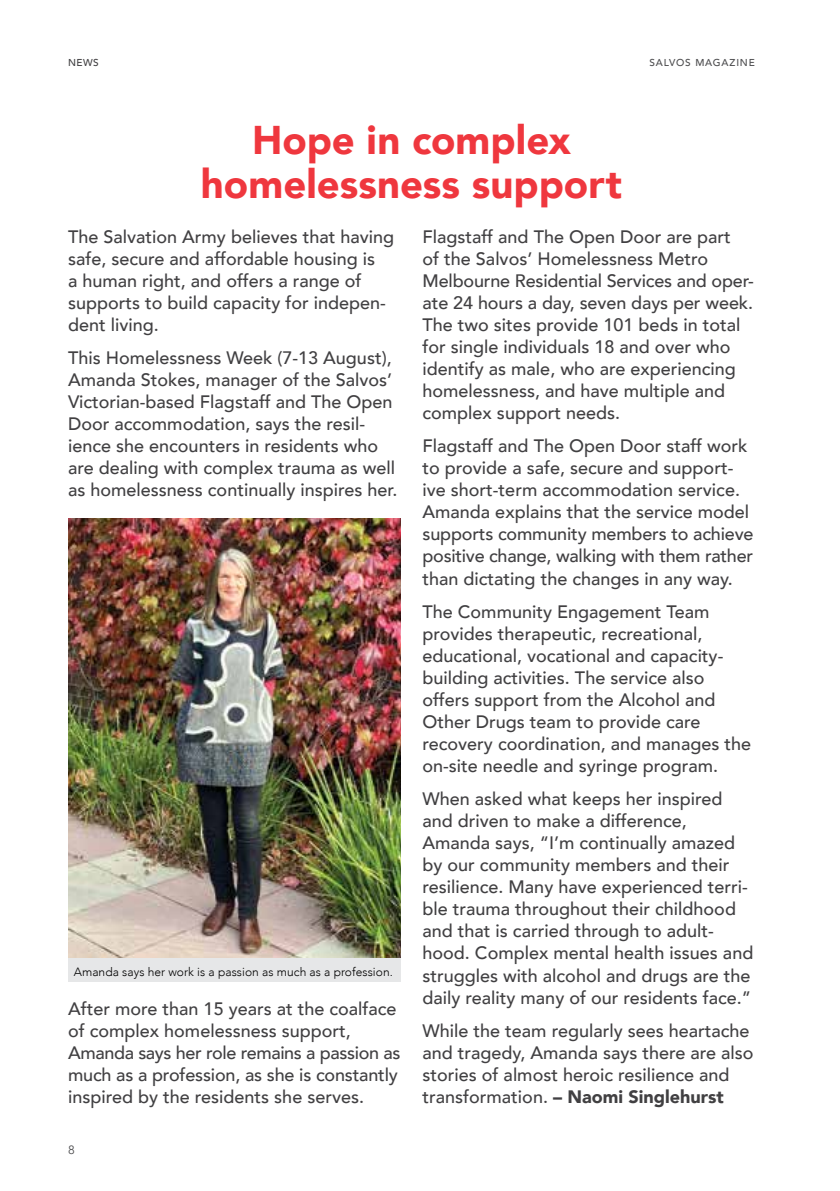
<style>
.page{position:relative;width:840px;height:1191px;background:#fff}
.page>*{position:absolute;margin:0;border:0;box-sizing:border-box;transform-origin:0 0}
.t1{font:900 40px/44px "Avenir";color:#ef373e;text-align:center}
.t2{font:500 18px/22px "Avenir";color:#414042}
.t3{font:300 12px "Avenir";letter-spacing:.005em;color:#000}
.t4{font:12px "Avenir";color:#4d4d4f}
.t5{font:500 10px "Avenir";letter-spacing:.08em;color:#4d4d4f}
.t6{font:500 10px "Avenir";color:#414042}
.s1{font-weight:900}
</style>
<div class="page">
<img style="left:68px;top:518px;width:332px;height:440px">
<div style="left:68px;top:958px;width:332px;height:23px;background:#e6e7e8"></div>
<p class="t6" style="left:68px;top:54px;width:32px">NEWS</p>
<h1 class="t1" style="left:201px;top:117px;width:422px">Hope in complex homelessness support</h1>
<p class="t5" style="left:649px;top:54px;width:107px">SALVOS MAGAZINE</p>
<p class="t2" style="left:68px;top:224px;width:327px">The Salvation Army believes that having safe, secure and affordable housing is<br>a human right, and offers a range of supports to build capacity for indepen&shy;dent living.</p>
<p class="t2" style="left:68px;top:346px;width:331px">This Homelessness Week (7-13 August), Amanda Stokes, manager of the Salvos’ Victorian-based Flagstaff and The Open Door accommodation, says the resil&shy;ience she encounters in residents who are dealing with complex trauma as well as homelessness continually inspires her.</p>
<p class="t3" style="left:74px;top:964px;width:320px">Amanda says her work is a passion as much as a profession.</p>
<p class="t2" style="left:68px;top:996px;width:333px">After more than 15 years at the coalface of complex homelessness support, Amanda says her role remains a passion as much as a profession, as she is constantly inspired by the residents she serves.</p>
<p class="t4" style="left:68px;top:1142px;width:8px">8</p>
<p class="t2" style="left:422px;top:224px;width:333px">Flagstaff and The Open Door are part<br>of the Salvos’ Homelessness Metro Melbourne Residential Services and oper&shy;ate 24 hours a day, seven days per week.<br>The two sites provide 101 beds in total for single individuals 18 and over who identify as male, who are experiencing homelessness, and have multiple and complex support needs.</p>
<p class="t2" style="left:422px;top:434px;width:332px">Flagstaff and The Open Door staff work to provide a safe, secure and support&shy;ive short-term accommodation service.<br>Amanda explains that the service model supports community members to achieve positive change, walking with them rather than dictating the changes in any way.</p>
<p class="t2" style="left:422px;top:599px;width:330px">The Community Engagement Team provides therapeutic, recreational, educational, vocational and capacity&shy;building activities. The service also offers support from the Alcohol and Other Drugs team to provide care recovery coordination, and manages the on-site needle and syringe program.</p>
<p class="t2" style="left:422px;top:787px;width:332px">When asked what keeps her inspired and driven to make a difference, Amanda says, “I’m continually amazed by our community members and their resilience. Many have experienced terri&shy;ble trauma throughout their childhood and that is carried through to adult&shy;hood. Complex mental health issues and struggles with alcohol and drugs are the daily reality many of our residents face.”</p>
<p class="t2" style="left:422px;top:1018px;width:332px">While the team regularly sees heartache and tragedy, Amanda says there are also stories of almost heroic resilience and transformation. <span class="s1">– Naomi Singlehurst</span></p>
</div>
